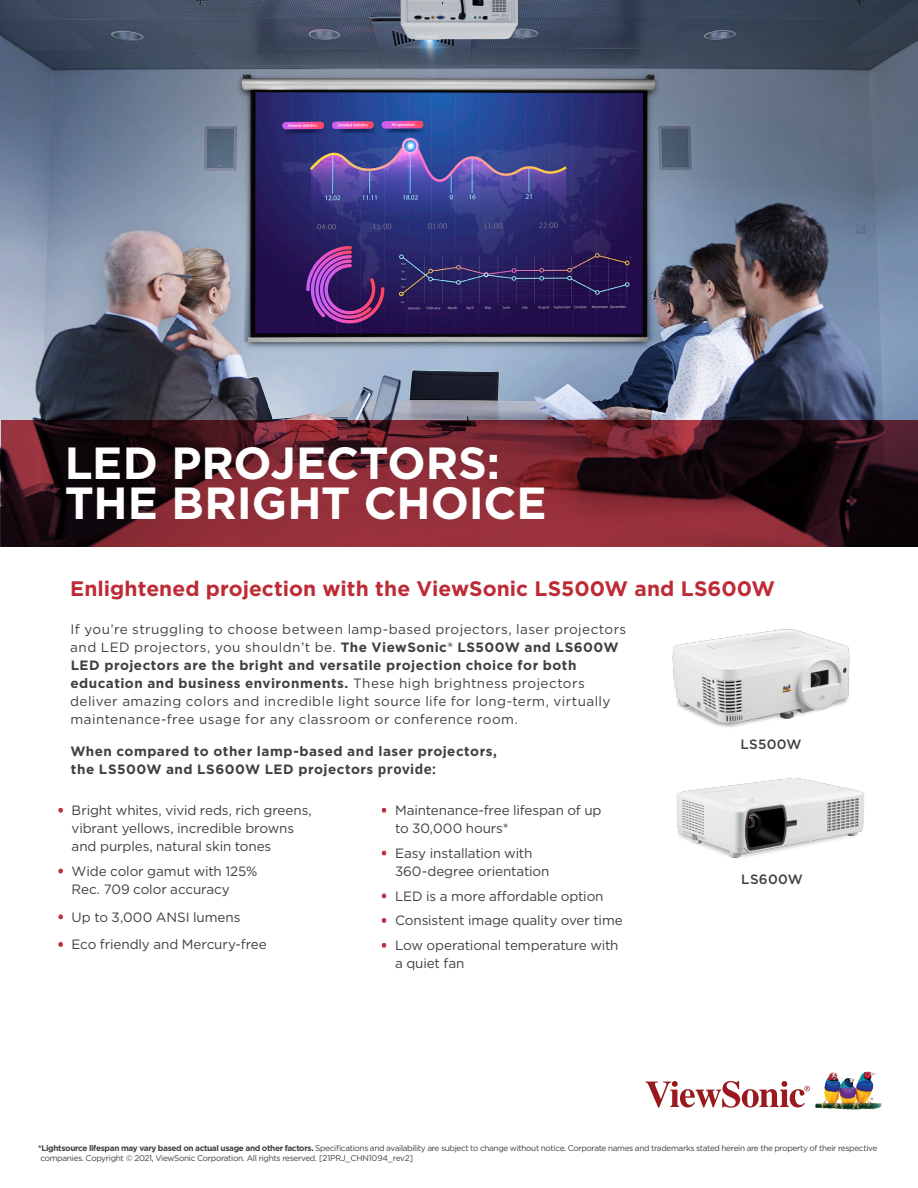
<style>
.page{position:relative;width:918px;height:1188px;background:#fff}
.page>*{position:absolute;margin:0;border:0;box-sizing:border-box;transform-origin:0 0}
.t1{font:700 45px "Gotham";letter-spacing:-.005em;color:#fff}
.Subhead_-_21{font:700 21px "Gotham";color:#bd2b36}
.Body{font:13.5px/18px "Gotham";letter-spacing:.03em;color:#413f41}
.Body-2{font:13.5px/18px "Gotham";letter-spacing:-.005em;color:#413f41}
.Body-3{font:700 13.5px/18px "Gotham";letter-spacing:.035em;color:#413f41}
.Table_Row_Header_1{font:500 13.5px "Gotham";letter-spacing:.015em;color:#413f41}
.LEGAL_-_21{font:8.25px/9.9px "Gotham";letter-spacing:-.04em;color:#413f41}
.s1{font-weight:700}
.s2{font-family:"Open Sans"}
.s3{font-family:"Open Sans";font-weight:600;color:#bd2b36}
</style>
<div class="page">
<img style="left:0;top:0;width:918px;height:546px">
<svg style="left:1px;top:420px;width:917px;height:127px;background:#571c24"></svg>
<svg style="left:645px;top:1081px;width:165px;height:27px"></svg>
<img style="left:815px;top:1071px;width:52px;height:39px">
<img style="left:672px;top:629px;width:178px;height:99px">
<img style="left:676px;top:778px;width:188px;height:80px">
<h1 class="t1" style="left:65px;top:433px;width:437px">LED PROJECTORS:</h1>
<h1 class="t1" style="left:65px;top:473px;width:483px">THE BRIGHT CHOICE</h1>
<p class="Subhead_-_21" style="left:70px;top:575px;width:706px">Enlightened projection with the ViewSonic LS500W and LS600W</p>
<p class="Body" style="left:70px;top:620px;width:558px">If you’re struggling to choose between lamp-based projectors, laser projectors and LED projectors, you shouldn’t be. <span class="s1">The ViewSonic® LS500W and LS600W LED projectors are the bright and versatile projection choice for both education and business environments.</span> These high brightness projectors deliver amazing colors and incredible light source life for long-term, virtually maintenance-free usage for any classroom or conference room.</p>
<p class="Body-3" style="left:70px;top:742px;width:428px">When compared to other lamp-based and laser projectors, the LS500W and LS600W LED projectors <span class="s2">provide:</span></p>
<p class="Table_Row_Header_1" style="left:741px;top:735px;width:62px">LS500W</p>
<p class="Body-2" style="left:72px;top:801px;width:242px;text-indent:-14px"><span class="s3">•</span> Bright whites, vivid reds, rich greens, vibrant yellows, incredible browns and purples, natural skin tones</p>
<p class="Body-2" style="left:72px;top:862px;width:187px;text-indent:-14px"><span class="s3">•</span> Wide color gamut with 125%<br>Rec. 709 color accuracy</p>
<p class="Body-2" style="left:58px;top:908px;width:184px"><span class="s3">•</span> Up to 3,000 ANSI lumens</p>
<p class="Body-2" style="left:58px;top:935px;width:210px"><span class="s3">•</span> Eco friendly and Mercury-free</p>
<p class="Body-2" style="left:395px;top:801px;width:208px;text-indent:-14px"><span class="s3">•</span> Maintenance-free lifespan of up to 30,000 hours*</p>
<p class="Body-2" style="left:395px;top:844px;width:156px;text-indent:-14px"><span class="s3">•</span> Easy installation with<br>360-degree orientation</p>
<p class="Body-2" style="left:382px;top:887px;width:224px"><span class="s3">•</span> LED is a more affordable option</p>
<p class="Body-2" style="left:382px;top:911px;width:243px"><span class="s3">•</span> Consistent image quality over time</p>
<p class="Body-2" style="left:395px;top:936px;width:225px;text-indent:-14px"><span class="s3">•</span> Low operational temperature with a quiet fan</p>
<p class="Table_Row_Header_1" style="left:741px;top:870px;width:63px">LS600W</p>
<p class="LEGAL_-_21" style="left:38px;top:1143px;width:841px"><span class="s1">*Lightsource lifespan may vary based on actual usage and other factors.</span> Specifications and availability are subject to change without notice. Corporate names and trademarks stated herein are the property of their respective companies. Copyright © 2021, ViewSonic Corporation. All rights reserved. [21PRJ_CHN1094_rev2]</p>
</div>
